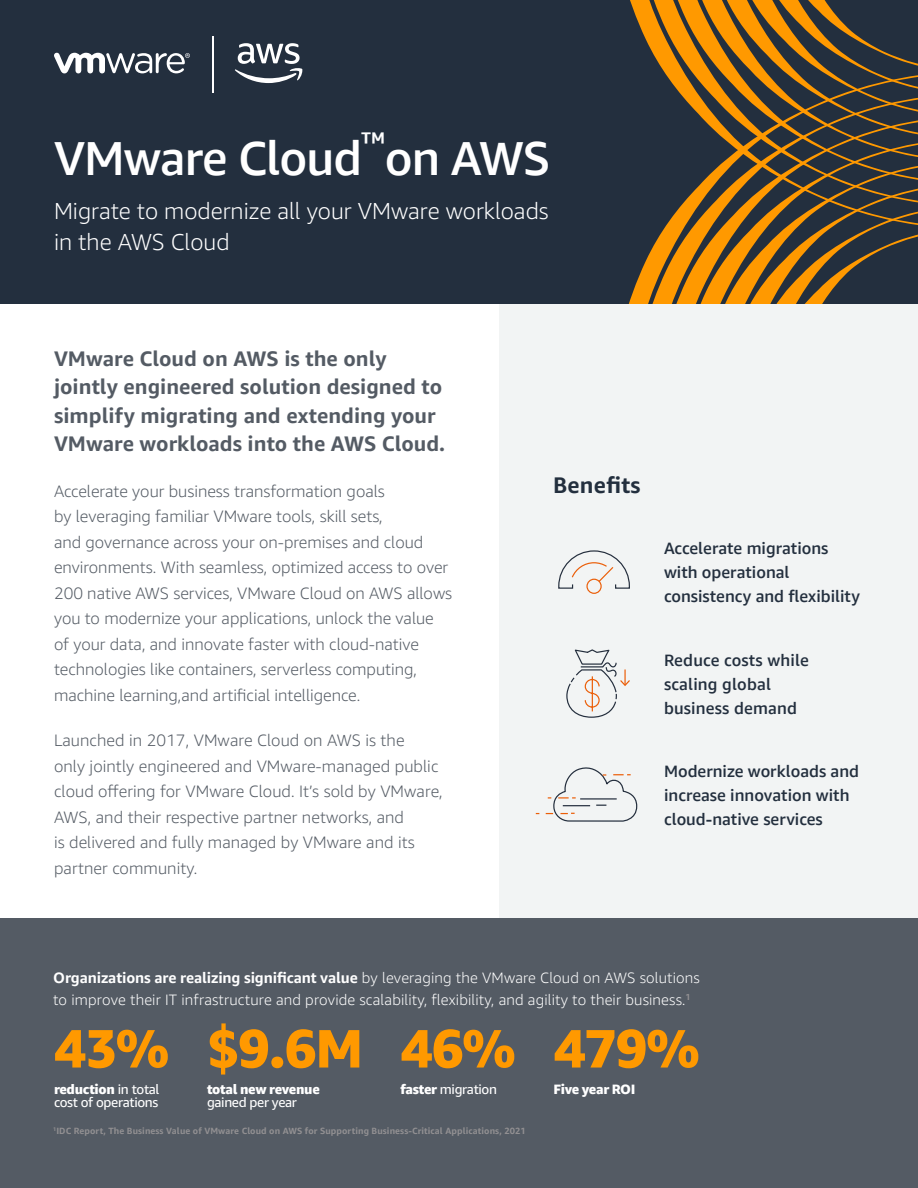
<style>
.page{position:relative;width:918px;height:1188px;background:#fff}
.page>*{position:absolute;margin:0;border:0;box-sizing:border-box;transform-origin:0 0}
.t1{font:800 54px "Amazon Ember";letter-spacing:-.025em;color:#f90}
.t2{font:500 47.85px "Amazon Ember";letter-spacing:-.02em;color:#fff}
.t3{font:500 28.5px "Amazon Ember";color:#fff}
.t4{font:300 23.1px/31.5px "Amazon Ember";color:#fff}
.t5{font:700 22.5px "Amazon Ember";letter-spacing:.01em;color:#232f3e}
.t6{font:700 21px/28.5px "Amazon Ember";color:#545b64}
.t7{font:300 16.5px/25.5px "Amazon Ember";color:#545b64}
.t8{font:500 16.5px/24px "Amazon Ember";color:#232f3e}
.t9{font:300 15px/22.5px "Amazon Ember";letter-spacing:.01em;color:#fff}
.t10{font:13.5px/13.5px "Amazon Ember";letter-spacing:-.025em;color:#fff}
.t11{font:800 13.5px "Amazon Ember";letter-spacing:-.025em;color:#fff}
.t12{font:700 9px "Amazon Ember";letter-spacing:.01em;color:#929092}
.s1{font-weight:700}
.s2{font-weight:800}
</style>
<div class="page">
<div style="left:500px;top:273px;width:418px;height:915px;background:#f2f4f4"></div>
<div style="left:0;top:0;width:918px;height:304px;background:#232f3e"></div>
<svg style="left:630px;top:0;width:25px;height:57px"></svg>
<svg style="left:655px;top:0;width:22px;height:72px;fill:#f90"></svg>
<svg style="left:677px;top:0;width:241px;height:72px"></svg>
<svg style="left:628px;top:72px;width:290px;height:232px"></svg>
<div style="left:0;top:918px;width:918px;height:270px;background:#545b64"></div>
<svg style="left:235px;top:43px;width:68px;height:40px"></svg>
<hr style="left:212px;top:36px;width:2px;height:56px;background:#fff">
<svg style="left:54px;top:52px;width:136px;height:21px"></svg>
<svg style="left:558px;top:550px;width:72px;height:44px"></svg>
<svg style="left:566px;top:650px;width:64px;height:68px"></svg>
<svg style="left:546px;top:767px;width:92px;height:55px"></svg>
<h3 class="t3" style="left:361px;top:125px;width:26px">™</h3>
<h2 class="t2" style="left:54px;top:128px;width:310px">VMware Cloud</h2>
<h2 class="t2" style="left:385px;top:128px;width:167px">on AWS</h2>
<h3 class="t4" style="left:54px;top:195px;width:496px">Migrate to modernize all your VMware workloads in the AWS Cloud</h3>
<p class="t6" style="left:54px;top:344px;width:393px">VMware Cloud on AWS is the only jointly engineered solution designed to simplify migrating and extending your VMware workloads into the AWS Cloud.</p>
<p class="t7" style="left:54px;top:478px;width:400px">Accelerate your business transformation goals<br>by leveraging familiar VMware tools, skill sets,<br>and governance across your on-premises and cloud environments. With seamless, optimized access to over 200 native AWS services, VMware Cloud on AWS allows you to modernize your applications, unlock the value of your data, and innovate faster with cloud-native technologies like containers, serverless computing, machine learning,and artificial intelligence.</p>
<p class="t7" style="left:54px;top:728px;width:390px">Launched in 2017, VMware Cloud on AWS is the<br>only jointly engineered and VMware-managed public cloud offering for VMware Cloud. It’s sold by VMware, AWS, and their respective partner networks, and<br>is delivered and fully managed by VMware and its partner community.</p>
<h3 class="t5" style="left:553px;top:471px;width:89px">Benefits</h3>
<p class="t8" style="left:664px;top:536px;width:197px">Accelerate migrations with operational consistency and flexibility</p>
<p class="t8" style="left:664px;top:648px;width:146px">Reduce costs while scaling global business demand</p>
<p class="t8" style="left:664px;top:760px;width:196px">Modernize workloads and increase innovation with cloud-native services</p>
<p class="t9" style="left:53px;top:966px;width:648px"><span class="s1">Organizations are realizing significant value</span> by leveraging the VMware Cloud on AWS solutions to improve their IT infrastructure and provide scalability, flexibility, and agility to their business.<sup>1</sup></p>
<h1 class="t1" style="left:54px;top:1014px;width:117px">43%</h1>
<p class="t10" style="left:54px;top:1082px;width:107px"><span class="s2">reduction</span> in total cost of operations</p>
<h1 class="t1" style="left:207px;top:1014px;width:158px">$9.6M</h1>
<p class="t11" style="left:207px;top:1080px;width:114px">total new revenue</p>
<p class="t11" style="left:554px;top:1080px;width:83px">Five year ROI</p>
<h1 class="t1" style="left:400px;top:1014px;width:117px">46%</h1>
<p class="t10" style="left:400px;top:1082px;width:98px"><span class="s2">faster</span> migration</p>
<h1 class="t1" style="left:554px;top:1014px;width:147px">479%</h1>
<p class="t10" style="left:207px;top:1096px;width:91px">gained per year</p>
<p class="t12" style="left:53px;top:1125px;width:474px"><sup>1</sup>IDC Report, The Business Value of VMware Cloud on AWS for Supporting Business-Critical Applications, 2021</p>
</div>
